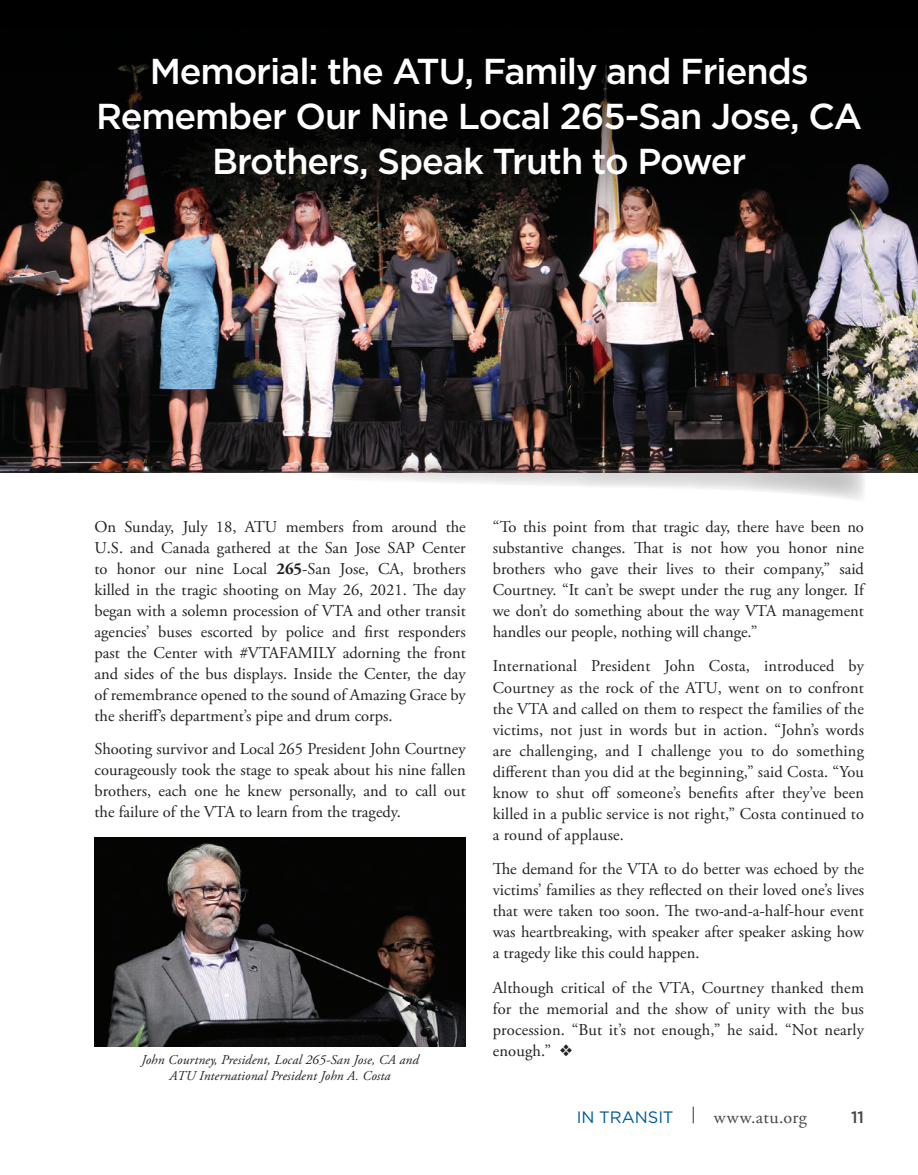
<style>
.page{position:relative;width:918px;height:1175px;background:#fff}
.page>*{position:absolute;margin:0;border:0;box-sizing:border-box;transform-origin:0 0}
.t1{font:500 36px/45px "Gotham";letter-spacing:-.03em;color:#fff;text-align:center}
.t2{font:18px "Adobe Garamond Pro";letter-spacing:.025em;color:#454647}
.t3{font:16.5px/21px "Adobe Garamond Pro";color:#231f20;text-align:justify}
.t4{font:500 16.5px "Gotham";color:#454647}
.t5{font:italic 13.5px/16.5px "Adobe Garamond Pro";letter-spacing:.01em;color:#231f20;text-align:center}
.s1{font-weight:700}
.s2{font-family:"Gotham";font-size:16.5px;color:#00599b}
.s3{font-family:"Gotham"}
</style>
<div class="page">
<img style="left:0;top:237px;width:918px;height:235px">
<svg style="left:0;top:0;width:918px;height:237px;background:#0f0b0a"></svg>
<svg style="left:331px;top:459px;width:535px;height:40px"></svg>
<img style="left:94px;top:837px;width:372px;height:209px">
<p class="t1" style="left:96px;top:48px;width:768px">Memorial: the ATU, Family and Friends<br>Remember Our Nine Local 265-San Jose, CA<br>Brothers, Speak Truth to Power</p>
<p class="t3" style="left:94px;top:517px;width:373px">On Sunday, July 18, ATU members from around the U.S. and Canada gathered at the San Jose SAP Center to honor our nine Local <span class="s1">265</span>-San Jose, CA, brothers killed in the tragic shooting on May 26, 2021. The day began with a solemn procession of VTA and other transit agencies’ buses escorted by police and first responders past the Center with #VTAFAMILY adorning the front and sides of the bus displays. Inside the Center, the day of remembrance opened to the sound of Amazing Grace by the sheriff’s department’s pipe and drum corps.</p>
<p class="t3" style="left:94px;top:738px;width:373px">Shooting survivor and Local 265 President John Courtney courageously took the stage to speak about his nine fallen brothers, each one he knew personally, and to call out the failure of the VTA to learn from the tragedy.</p>
<p class="t5" style="left:141px;top:1051px;width:279px">John Courtney, President, Local 265-San Jose, CA and<br>ATU International President John A. Costa</p>
<p class="t3" style="left:493px;top:517px;width:373px">“To this point from that tragic day, there have been no substantive changes. That is not how you honor nine brothers who gave their lives to their company,” said Courtney. “It can’t be swept under the rug any longer. If we don’t do something about the way VTA management handles our people, nothing will change.”</p>
<p class="t3" style="left:493px;top:656px;width:373px">International President John Costa, introduced by Courtney as the rock of the ATU, went on to confront the VTA and called on them to respect the families of the victims, not just in words but in action. “John’s words are challenging, and I challenge you to do something different than you did at the beginning,” said Costa. “You know to shut off someone’s benefits after they’ve been killed in a public service is not right,” Costa continued to a round of applause.</p>
<p class="t3" style="left:493px;top:859px;width:373px">The demand for the VTA to do better was echoed by the victims’ families as they reflected on their loved one’s lives that were taken too soon. The two-and-a-half-hour event was heartbreaking, with speaker after speaker asking how a tragedy like this could happen.</p>
<p class="t3" style="left:493px;top:977px;width:373px">Although critical of the VTA, Courtney thanked them for the memorial and the show of unity with the bus procession. “But it’s not enough,” he said. “Not nearly enough.” ❖</p>
<p class="t2" style="left:577px;top:1106px;width:232px"><span class="s2">IN TRANSIT</span> <span class="s3">|</span> www.atu.org</p>
<p class="t4" style="left:851px;top:1107px;width:14px">11</p>
</div>
